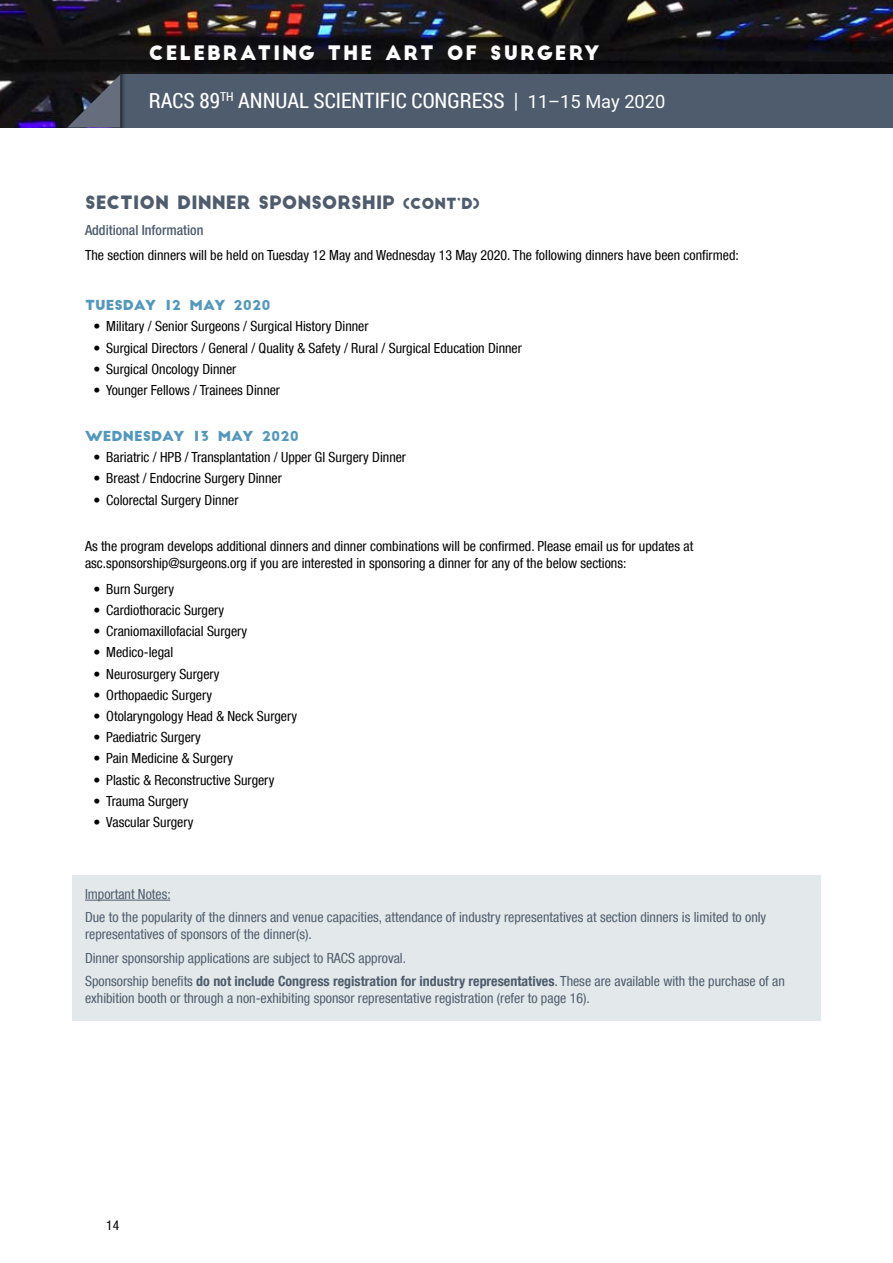
<style>
.page{position:relative;width:893px;height:1263px;background:#fff}
.page>*{position:absolute;margin:0;border:0;box-sizing:border-box;transform-origin:0 0}
.t1{font:21.15px "Roboto Condensed";color:#fff}
.t2{font:19.5px "Big John";letter-spacing:.1em;color:#fff}
.t3{font:18px "Big John";color:#4e5c6d}
.t4{font:condensed 13.95px/17px "Helvetica Neue LT Com";color:#000}
.t5{font:condensed 13.95px/23.2px "Helvetica Neue LT Com";color:#4e5c6d}
.t6{font:500 condensed 13.95px "Helvetica Neue LT Com";color:#4e5c6d}
.t7{font:13.5px "Big John";color:#5398bc;scale:1.06 1}
.t8{font:condensed 13.5px "Helvetica Neue LT Com";color:#000}
.s1{font-family:"Roboto";font-size:18.3px}
.s2{font-size:15px}
.s3{font-weight:700}
</style>
<div class="page">
<img style="left:0;top:0;width:893px;height:128px">
<div style="left:121px;top:74px;width:772px;height:54px;background:#4e5c6d"></div>
<svg style="left:67px;top:74px;width:54px;height:54px;background:#40434d"></svg>
<svg style="left:121px;top:74px;width:3px;height:54px"></svg>
<div style="left:72px;top:875px;width:749px;height:146px;background:#e3e9ea"></div>
<hr style="left:85px;top:900px;width:85px;height:1px;background:#4e5c6d">
<h2 class="t2" style="left:149px;top:44px;width:452px">CELEBRATING THE ART OF SURGERY</h2>
<h1 class="t1" style="left:149px;top:86px;width:518px">RACS 89<sup>TH</sup> ANNUAL SCIENTIFIC CONGRESS | <span class="s1">11–15 May 2020</span></h1>
<p class="t3" style="left:85px;top:194px;width:396px">SECTION DINNER SPONSORSHIP <span class="s2">(CONT’D)</span></p>
<p class="t6" style="left:85px;top:221px;width:120px">Additional Information</p>
<p class="t4" style="left:85px;top:246px;width:655px">The section dinners will be held on Tuesday 12 May and Wednesday 13 May 2020. The following dinners have been confirmed:</p>
<p class="t7" style="left:85px;top:299px;width:177px">TUESDAY 12 MAY 2020</p>
<p class="t4" style="left:94px;top:318px;width:277px">• Military / Senior Surgeons / Surgical History Dinner</p>
<p class="t4" style="left:94px;top:339px;width:430px">• Surgical Directors / General / Quality &amp; Safety / Rural / Surgical Education Dinner</p>
<p class="t4" style="left:94px;top:360px;width:144px">• Surgical Oncology Dinner</p>
<p class="t4" style="left:94px;top:381px;width:188px">• Younger Fellows / Trainees Dinner</p>
<p class="t7" style="left:85px;top:430px;width:203px">WEDNESDAY 13 MAY 2020</p>
<p class="t4" style="left:94px;top:449px;width:314px">• Bariatric / HPB / Transplantation / Upper GI Surgery Dinner</p>
<p class="t4" style="left:94px;top:470px;width:190px">• Breast / Endocrine Surgery Dinner</p>
<p class="t4" style="left:94px;top:491px;width:146px">• Colorectal Surgery Dinner</p>
<p class="t4" style="left:85px;top:538px;width:610px">As the program develops additional dinners and dinner combinations will be confirmed. Please email us for updates at asc.sponsorship@surgeons.org if you are interested in sponsoring a dinner for any of the below sections:</p>
<p class="t4" style="left:94px;top:580px;width:82px">• Burn Surgery</p>
<p class="t4" style="left:94px;top:601px;width:132px">• Cardiothoracic Surgery</p>
<p class="t4" style="left:94px;top:623px;width:155px">• Craniomaxillofacial Surgery</p>
<p class="t4" style="left:94px;top:644px;width:81px">• Medico-legal</p>
<p class="t4" style="left:94px;top:665px;width:128px">• Neurosurgery Surgery</p>
<p class="t4" style="left:94px;top:686px;width:120px">• Orthopaedic Surgery</p>
<p class="t4" style="left:94px;top:707px;width:205px">• Otolaryngology Head &amp; Neck Surgery</p>
<p class="t4" style="left:94px;top:729px;width:109px">• Paediatric Surgery</p>
<p class="t4" style="left:94px;top:750px;width:141px">• Pain Medicine &amp; Surgery</p>
<p class="t4" style="left:94px;top:771px;width:182px">• Plastic &amp; Reconstructive Surgery</p>
<p class="t4" style="left:94px;top:792px;width:96px">• Trauma Surgery</p>
<p class="t4" style="left:94px;top:813px;width:101px">• Vascular Surgery</p>
<p class="t5" style="left:85px;top:882px;width:683px">Important Notes:<br>Due to the popularity of the dinners and venue capacities, attendance of industry representatives at section dinners is limited to only</p>
<p class="t5" style="left:85px;top:923px;width:701px">representatives of sponsors of the dinner(s).<br>Dinner sponsorship applications are subject to RACS approval.<br>Sponsorship benefits <span class="s3">do not include Congress registration for industry representatives</span>. These are available with the purchase of an</p>
<p class="t5" style="left:85px;top:986px;width:506px">exhibition booth or through a non-exhibiting sponsor representative registration (refer to page 16).</p>
<p class="t8" style="left:106px;top:1217px;width:14px">14</p>
</div>
